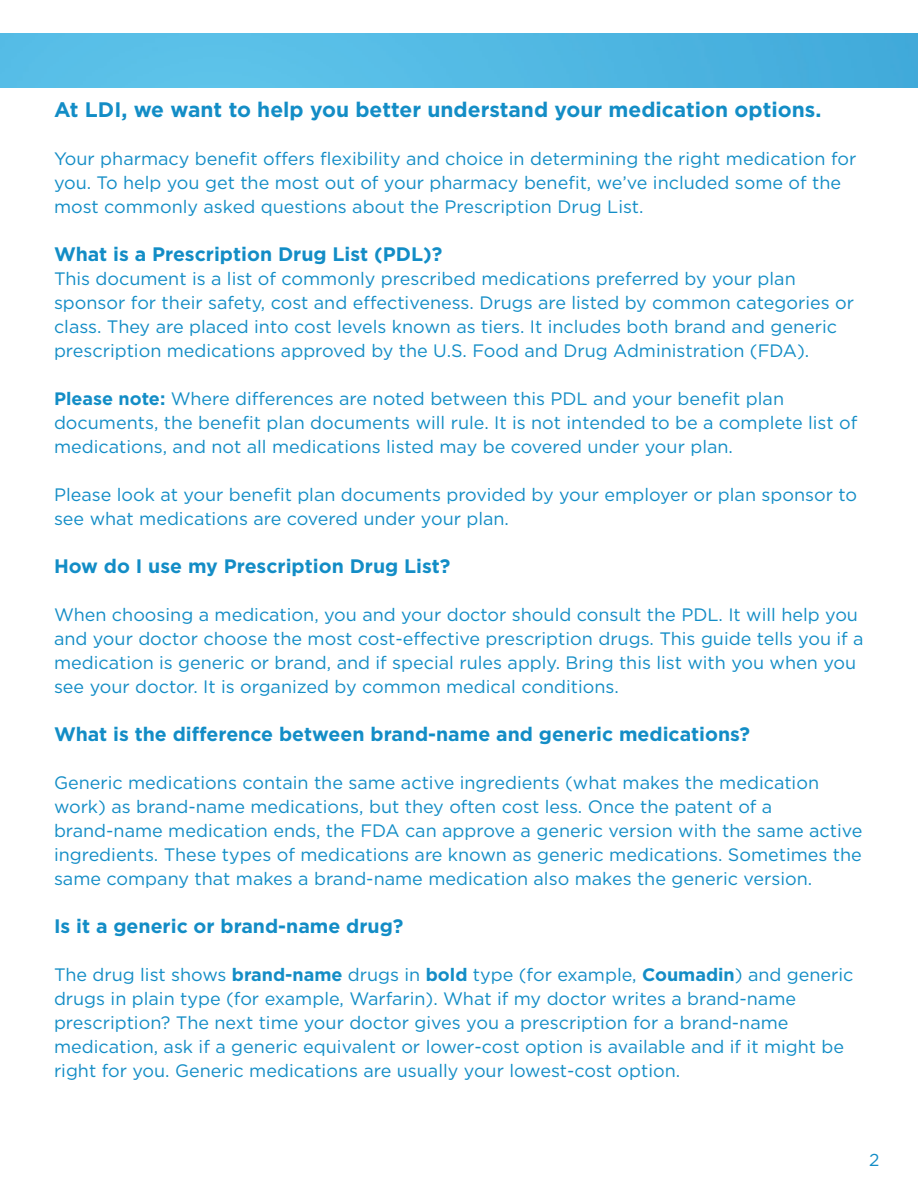
<style>
.page{position:relative;width:918px;height:1188px;background:#fff}
.page>*{position:absolute;margin:0;border:0;box-sizing:border-box;transform-origin:0 0}
.B2C_Headline__20_22{font:700 21px "Gotham";color:#138dc6}
.B2C_Headline__20_22-2{font:700 19.5px "Gotham";color:#138dc6}
.B2C_Headline__20_22-3{font:18px/24px "Gotham";color:#138dc6}
.B2C_Body_Copy__11_5{font:17.25px "Gotham";color:#138dc6}
.s1{font-weight:700}
</style>
<div class="page">
<img style="left:0;top:33px;width:918px;height:54px">
<p class="B2C_Headline__20_22" style="left:54px;top:96px;width:769px">At LDI, we want to help you better understand your medication options.</p>
<p class="B2C_Headline__20_22-3" style="left:54px;top:146px;width:804px">Your pharmacy benefit offers flexibility and choice in determining the right medication for you. To help you get the most out of your pharmacy benefit, we’ve included some of the most commonly asked questions about the Prescription Drug List.</p>
<p class="B2C_Headline__20_22-2" style="left:54px;top:241px;width:390px">What is a Prescription Drug List (PDL)?</p>
<p class="B2C_Headline__20_22-3" style="left:54px;top:266px;width:743px">This document is a list of commonly prescribed medications preferred by your plan</p>
<p class="B2C_Headline__20_22-3" style="left:54px;top:290px;width:802px">sponsor for their safety, cost and effectiveness. Drugs are listed by common categories or class. They are placed into cost levels known as tiers. It includes both brand and generic prescription medications approved by the U.S. Food and Drug Administration (FDA).</p>
<p class="B2C_Headline__20_22-3" style="left:54px;top:386px;width:732px"><span class="s1">Please note:</span> Where differences are noted between this PDL and your benefit plan</p>
<p class="B2C_Headline__20_22-3" style="left:54px;top:410px;width:805px">documents, the benefit plan documents will rule. It is not intended to be a complete list of medications, and not all medications listed may be covered under your plan.</p>
<p class="B2C_Headline__20_22-3" style="left:54px;top:482px;width:805px">Please look at your benefit plan documents provided by your employer or plan sponsor to see what medications are covered under your plan.</p>
<p class="B2C_Headline__20_22-2" style="left:54px;top:553px;width:398px">How do I use my Prescription Drug List?</p>
<p class="B2C_Headline__20_22-3" style="left:54px;top:602px;width:811px">When choosing a medication, you and your doctor should consult the PDL. It will help you and your doctor choose the most cost-effective prescription drugs. This guide tells you if a medication is generic or brand, and if special rules apply. Bring this list with you when you see your doctor. It is organized by common medical conditions.</p>
<p class="B2C_Headline__20_22-2" style="left:54px;top:721px;width:698px">What is the difference between brand-name and generic medications?</p>
<p class="B2C_Headline__20_22-3" style="left:54px;top:770px;width:767px">Generic medications contain the same active ingredients (what makes the medication work) as brand-name medications, but they often cost less. Once the patent of a</p>
<p class="B2C_Headline__20_22-3" style="left:54px;top:818px;width:810px;text-align:justify">brand-name medication ends, the FDA can approve a generic version with the same active ingredients. These types of medications are known as generic medications. Sometimes the same company that makes a brand-name medication also makes the generic version.</p>
<p class="B2C_Headline__20_22-2" style="left:54px;top:913px;width:351px">Is it a generic or brand-name drug?</p>
<p class="B2C_Headline__20_22-3" style="left:54px;top:962px;width:801px">The drug list shows <span class="s1">brand-name</span> drugs in <span class="s1">bold</span> type (for example, <span class="s1">Coumadin</span>) and generic drugs in plain type (for example, Warfarin). What if my doctor writes a brand-name</p>
<p class="B2C_Headline__20_22-3" style="left:54px;top:1010px;width:736px">prescription? The next time your doctor gives you a prescription for a brand-name</p>
<p class="B2C_Headline__20_22-3" style="left:54px;top:1034px;width:792px">medication, ask if a generic equivalent or lower-cost option is available and if it might be right for you. Generic medications are usually your lowest-cost option.</p>
<p class="B2C_Body_Copy__11_5" style="left:869px;top:1148px;width:12px">2</p>
</div>
